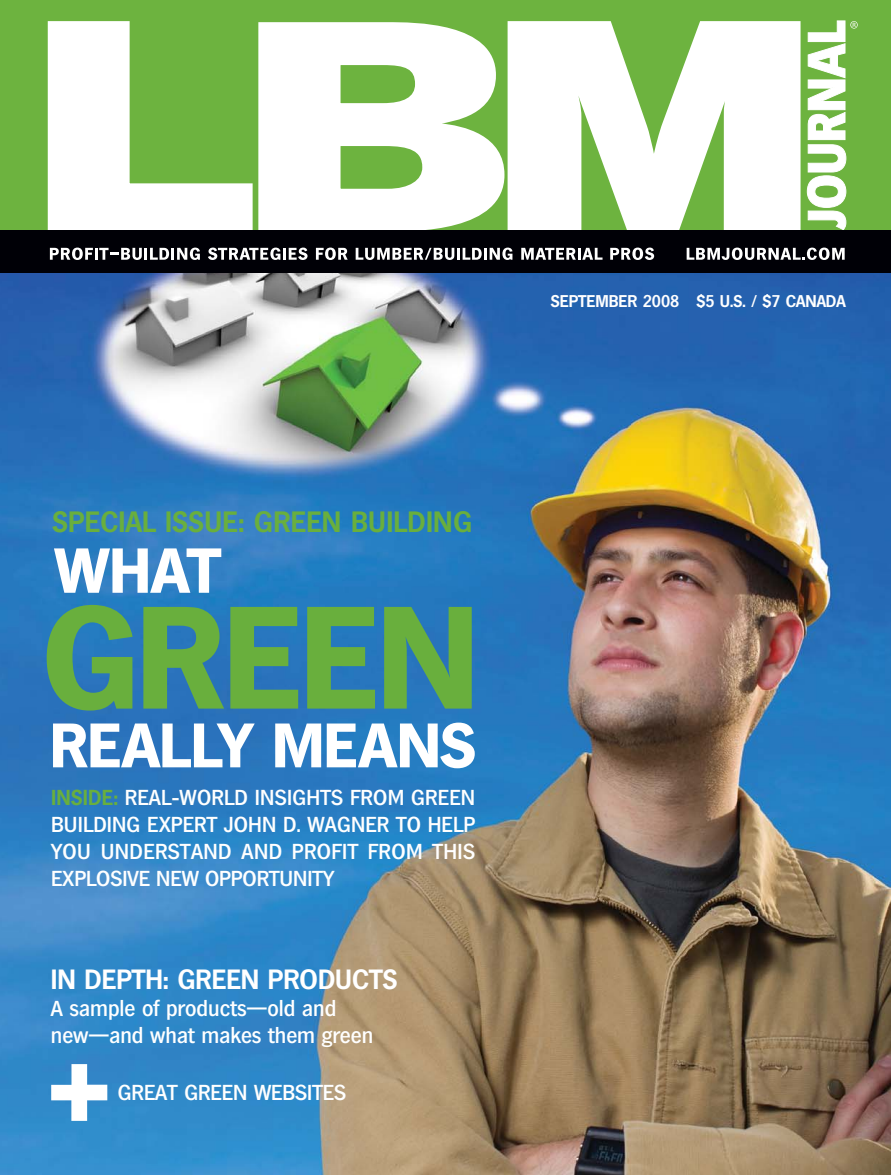
<style>
.page{position:relative;width:891px;height:1175px;background:#fff}
.page>*{position:absolute;margin:0;border:0;box-sizing:border-box;transform-origin:0 0}
.t1{font:700 141px "Hamburg TS";color:#69af3d}
.t2{font:700 107.85px "Hamburg TS";color:#fff}
.t3{font:700 61.5px "Hamburg TS";color:#fff}
.t4{font:700 60.75px "Hamburg TS";color:#fff}
.t5{font:600 28.5px "Hamburg TS";letter-spacing:.01em;color:#69af3d}
.t6{font:600 27px "Hamburg TS";color:#fff}
.t7{font:500 21px/27px "Hamburg TS";color:#fff}
.t8{font:600 16.5px "Hamburg TS";color:#fff}
.s1{font-weight:600;color:#69af3d}
</style>
<div class="page">
<img style="left:0;top:273px;width:891px;height:901px">
<div style="left:0;top:0;width:891px;height:231px;background:#6db33f"></div>
<svg style="left:46px;top:19px;width:209px;height:212px"></svg>
<svg style="left:257px;top:21px;width:248px;height:210px"></svg>
<svg style="left:505px;top:18px;width:298px;height:213px"></svg>
<div style="left:0;top:231px;width:891px;height:42px;background:#000006"></div>
<svg style="left:807px;top:20px;width:51px;height:210px"></svg>
<svg style="left:50px;top:247px;width:150px;height:13px"></svg>
<svg style="left:208px;top:247px;width:100px;height:13px"></svg>
<svg style="left:316px;top:247px;width:32px;height:13px"></svg>
<svg style="left:356px;top:247px;width:156px;height:13px"></svg>
<svg style="left:521px;top:248px;width:82px;height:12px"></svg>
<svg style="left:610px;top:247px;width:44px;height:13px"></svg>
<svg style="left:687px;top:247px;width:158px;height:13px"></svg>
<p class="t8" style="left:551px;top:294px;width:296px">SEPTEMBER 2008 $5 U.S. / $7 CANADA</p>
<h3 class="t5" style="left:52px;top:510px;width:421px">SPECIAL ISSUE: GREEN BUILDING</h3>
<h3 class="t3" style="left:54px;top:545px;width:168px">WHAT</h3>
<h1 class="t1" style="left:42px;top:599px;width:438px">GREEN</h1>
<h3 class="t4" style="left:50px;top:720px;width:427px">REALLY MEANS</h3>
<p class="t7" style="left:51px;top:784px;width:426px;text-align:justify"><span class="s1">INSIDE:</span> REAL-WORLD INSIGHTS FROM GREEN BUILDING EXPERT JOHN D. WAGNER TO HELP YOU UNDERSTAND AND PROFIT FROM THIS EXPLOSIVE NEW OPPORTUNITY</p>
<p class="t6" style="left:51px;top:968px;width:348px">IN DEPTH: GREEN PRODUCTS</p>
<p class="t7" style="left:51px;top:996px;width:324px">A sample of products—old and new—and what makes them green</p>
<p class="t7" style="left:118px;top:1080px;width:230px">GREAT GREEN WEBSITES</p>
<h2 class="t2" style="left:48px;top:1048px;width:64px">+</h2>
</div>
